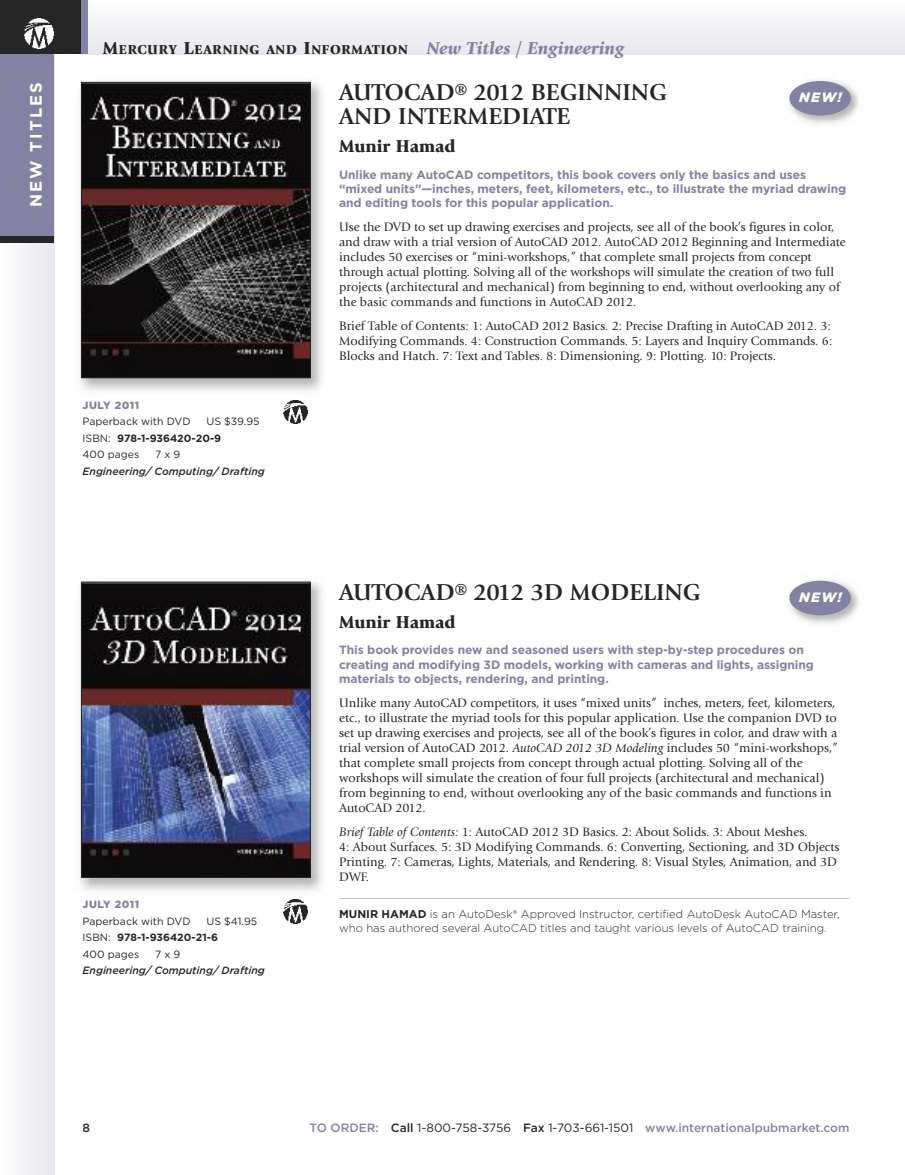
<style>
.page{position:relative;width:905px;height:1175px;background:#fff}
.page>*{position:absolute;margin:0;border:0;box-sizing:border-box;transform-origin:0 0}
.t1{font:700 24px/24px "Giovanni";color:#272627}
.t2{font:900 18px "Giovanni";color:#272627}
.t3{font:700 16.5px "Gotham";letter-spacing:.125em;color:#fff}
.t4{font:900 13.5px "Giovanni";letter-spacing:.06em;color:#272627}
.t5{font:italic 900 13.5px "Gotham";letter-spacing:.1em;color:#fff}
.t6{font:12.75px/15px "Giovanni";color:#272627}
.t7{font:700 12px/14.2px "Gotham";letter-spacing:-.005em;color:#8382a2}
.t8{font:500 12px "Gotham";color:#8382a2}
.t9{font:500 12px "Gotham";color:#272627}
.t10{font:300 11.25px/13.5px "Gotham";color:#272627}
.t11{font:10.5px/16.5px "Gotham";color:#272627}
.t12{font:italic 500 10.5px "Gotham";color:#272627}
.t13{font:900 10.5px "Gotham";letter-spacing:.05em;color:#8382a2}
.s1{font-size:18px}
.s2{font-style:italic;font-size:18px;color:#8382a2}
.s3{font-weight:700}
.s4{font-style:italic}
.s5{color:#272627}
.s6{font-weight:400;color:#272627}
</style>
<div class="page">
<div style="left:81px;top:0;width:823px;height:54px;background:#f3f2f6"></div>
<div style="left:0;top:0;width:88px;height:54px;background:#8382a2"></div>
<div style="left:0;top:0;width:54px;height:1174px;background:#f3f3f6"></div>
<div style="left:0;top:0;width:54px;height:242px;background:#8382a2"></div>
<div style="left:0;top:236px;width:54px;height:6px;background:#272627"></div>
<img style="left:83px;top:84px;width:226px;height:292px">
<div style="left:81px;top:82px;width:230px;height:296px;border:1px solid #272627"></div>
<img style="left:283px;top:400px;width:24px;height:24px">
<hr style="left:339px;top:898px;width:510px;height:1px;background:#c1c1d0">
<img style="left:83px;top:583px;width:226px;height:293px">
<div style="left:81px;top:581px;width:230px;height:297px;border:1px solid #272627"></div>
<img style="left:283px;top:900px;width:24px;height:23px">
<div style="left:0;top:0;width:81px;height:54px;background:#272627"></div>
<img style="left:24px;top:19px;width:30px;height:30px">
<img style="left:788px;top:80px;width:71px;height:44px">
<div style="left:789px;top:81px;width:61px;height:35px;background:#8382a2;border-radius:50%"></div>
<img style="left:788px;top:580px;width:71px;height:44px">
<div style="left:789px;top:580px;width:61px;height:35px;background:#8382a2;border-radius:50%"></div>
<p class="t3" style="left:30px;top:207px;width:126px;rotate:-90deg">NEW TITLES</p>
<p class="t4" style="left:103px;top:44px;width:523px"><span class="s1">M</span>ERCURY <span class="s1">L</span>EARNING AND <span class="s1">I</span>NFORMATION <span class="s2">New Titles / Engineering</span></p>
<p class="t13" style="left:83px;top:401px;width:58px">JULY 2011</p>
<p class="t11" style="left:83px;top:414px;width:109px">Paperback with DVD</p>
<p class="t11" style="left:83px;top:414px;width:179px;text-indent:124px">US $39.95<br>ISBN: <span class="s3">978-1-936420-20-9<br></span>400 pages</p>
<p class="t11" style="left:155px;top:447px;width:27px">7x9</p>
<p class="t12" style="left:83px;top:467px;width:184px">Engineering/ Computing/ Drafting</p>
<h1 class="t1" style="left:339px;top:82px;width:329px">AUTOCAD® 2012 BEGINNING<br>AND INTERMEDIATE</h1>
<h2 class="t2" style="left:339px;top:139px;width:118px">Munir Hamad</h2>
<p class="t7" style="left:339px;top:168px;width:508px">Unlike many AutoCAD competitors, this book covers only the basics and uses “mixed units”—inches, meters, feet, kilometers, etc., to illustrate the myriad drawing and editing tools for this popular application.</p>
<p class="t6" style="left:339px;top:220px;width:508px">Use the DVD to set up drawing exercises and projects, see all of the book’s figures in color, and draw with a trial version of AutoCAD 2012. AutoCAD 2012 Beginning and Intermediate includes 50 exercises or “mini-workshops,” that complete small projects from concept through actual plotting. Solving all of the workshops will simulate the creation of two full projects (architectural and mechanical) from beginning to end, without overlooking any of the basic commands and functions in AutoCAD 2012.</p>
<p class="t6" style="left:339px;top:319px;width:494px;text-align:justify">Brief Table of Contents: 1: AutoCAD 2012 Basics. 2: Precise Drafting in AutoCAD 2012. 3:<br>Modifying Commands. 4: Construction Commands. 5: Layers and Inquiry Commands. 6:<br>Blocks and Hatch. 7: Text and Tables. 8: Dimensioning. 9: Plotting. 10: Projects.</p>
<p class="t5" style="left:799px;top:93px;width:44px">NEW!</p>
<p class="t13" style="left:83px;top:901px;width:58px">JULY 2011</p>
<p class="t11" style="left:83px;top:913px;width:109px">Paperback with DVD</p>
<p class="t11" style="left:83px;top:913px;width:176px;text-indent:124px">US $41.95<br>ISBN: <span class="s3">978-1-936420-21-6<br></span>400 pages</p>
<p class="t11" style="left:155px;top:946px;width:27px">7x9</p>
<p class="t12" style="left:83px;top:967px;width:184px">Engineering/ Computing/ Drafting</p>
<h1 class="t1" style="left:339px;top:581px;width:363px">AUTOCAD® 2012 3D MODELING</h1>
<h2 class="t2" style="left:339px;top:615px;width:118px">Munir Hamad</h2>
<p class="t7" style="left:339px;top:644px;width:476px">This book provides new and seasoned users with step-by-step procedures on creating and modifying 3D models, working with cameras and lights, assigning materials to objects, rendering, and printing.</p>
<p class="t6" style="left:339px;top:696px;width:500px">Unlike many AutoCAD competitors, it uses “mixed units” inches, meters, feet, kilometers, etc., to illustrate the myriad tools for this popular application. Use the companion DVD to set up drawing exercises and projects, see all of the book’s figures in color, and draw with a trial version of AutoCAD 2012. <span class="s4">AutoCAD 2012 3D Modeling</span> includes 50 “mini-workshops,” that complete small projects from concept through actual plotting. Solving all of the workshops will simulate the creation of four full projects (architectural and mechanical) from beginning to end, without overlooking any of the basic commands and functions in AutoCAD 2012.</p>
<p class="t6" style="left:339px;top:825px;width:501px"><span class="s4">Brief Table of Contents:</span> 1: AutoCAD 2012 3D Basics. 2: About Solids. 3: About Meshes.<br>4: About Surfaces. 5: 3D Modifying Commands. 6: Converting, Sectioning, and 3D Objects Printing. 7: Cameras, Lights, Materials, and Rendering. 8: Visual Styles, Animation, and 3D DWF.</p>
<p class="t10" style="left:339px;top:908px;width:502px"><span class="s3">MUNIR HAMAD</span> is an AutoDesk® Approved Instructor, certified AutoDesk AutoCAD Master, who has authored several AutoCAD titles and taught various levels of AutoCAD training.</p>
<p class="t5" style="left:799px;top:592px;width:44px">NEW!</p>
<p class="t9" style="left:82px;top:1123px;width:9px">8</p>
<p class="t8" style="left:309px;top:1123px;width:541px">TO ORDER: <span class="s5">Call</span> <span class="s6">1-800-758-3756</span> <span class="s5">Fax</span> <span class="s6">1-703-661-1501</span> www.internationalpubmarket.com</p>
</div>
